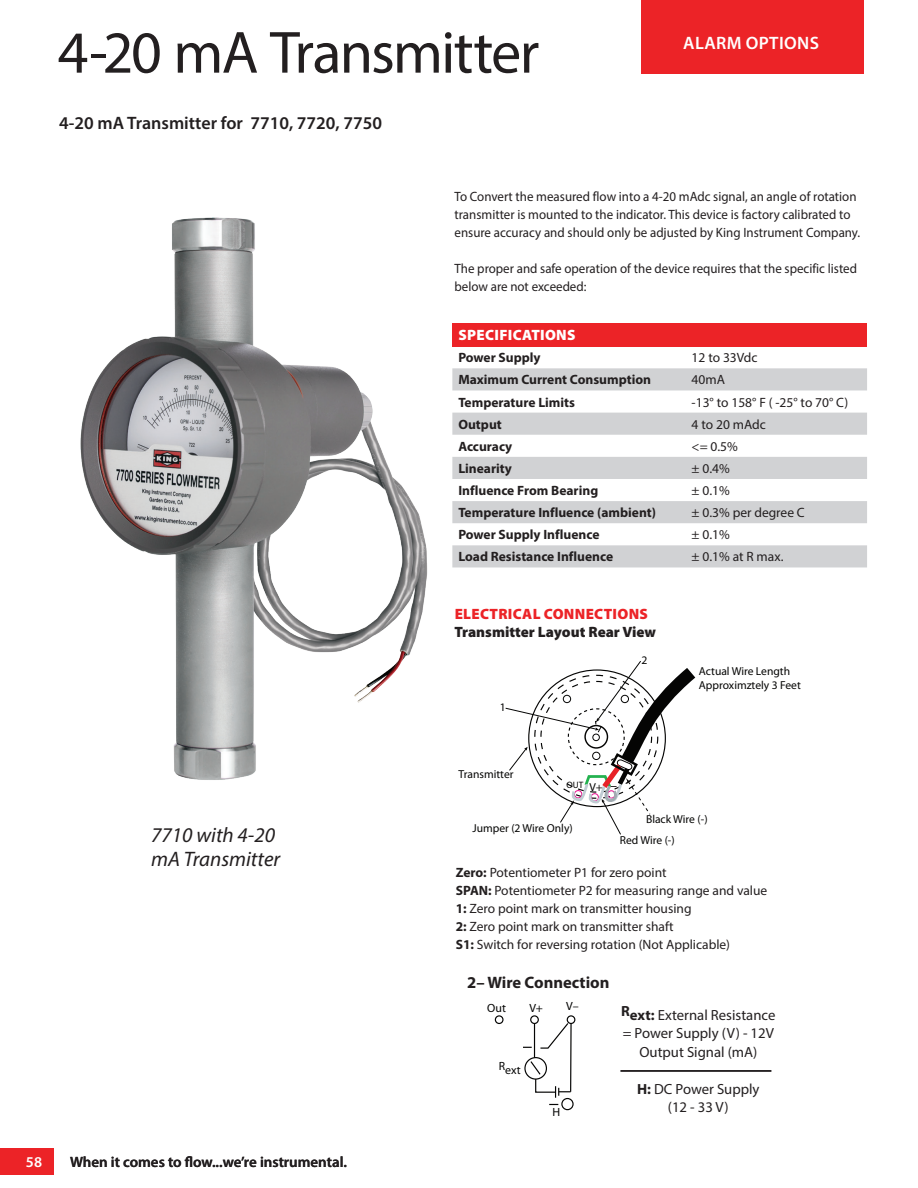
<style>
.page{position:relative;width:918px;height:1188px;background:#fff}
.page>*{position:absolute;margin:0;border:0;box-sizing:border-box;transform-origin:0 0}
.t1{font:60px "Myriad Pro";letter-spacing:-.03em;color:#231f20}
.t2{font:italic 21px/24px "Myriad Pro";color:#231f20}
.t3{font:600 18px "Myriad Pro";color:#231f20}
.t4{font:600 18px "Myriad Pro";letter-spacing:.02em;color:#fff}
.t5{font:700 16.5px "Myriad Pro";color:#231f20}
.t6{font:600 15px "Myriad Pro";color:#231f20}
.t7{font:900 15px "Myriad Pro";color:#231f20}
.t8{font:900 15px "Myriad Pro";letter-spacing:.02em;color:#ec2327}
.t9{font:900 15px "Myriad Pro";letter-spacing:.02em;color:#fff}
.t10{font:600 15px "Myriad Pro";color:#fff}
.t11{font:14.7px/18.5px "Myriad Pro";color:#231f20;text-align:center}
.t12{font:13.5px/18px "Myriad Pro";color:#231f20}
.t13{font:13.5px/18px "Myriad Pro";color:#231f20;scale:.96 1}
.t14{font:700 13.5px "Myriad Pro";color:#231f20}
.t15{font:11.85px "Myriad Pro";color:#050504}
.t16{font:11.55px/21.6px "Myriad Pro";color:#050504}
.t17{font:9.3px "Myriad Pro";color:#050504}
.s1{font-size:11.55px}
.s2{font-size:13.95px}
.s3{font-weight:700}
</style>
<div class="page">
<div style="left:641px;top:0;width:223px;height:73px;background:#ec2327"></div>
<div style="left:0;top:1148px;width:54px;height:26px;background:#ec2327"></div>
<svg style="left:505px;top:661px;width:191px;height:174px"></svg>
<hr style="left:620px;top:1070px;width:151px;height:2px;background:#231f20">
<div style="left:524px;top:1057px;width:23px;height:23px;border:1px solid #050504;border-radius:50%"></div>
<svg style="left:494px;top:1015px;width:10px;height:9px"></svg>
<div style="left:530px;top:1015px;width:9px;height:9px;border:1px solid #050504;border-radius:50%"></div>
<div style="left:567px;top:1015px;width:8px;height:9px;border:1px solid #050504;border-radius:50%"></div>
<svg style="left:540px;top:1022px;width:30px;height:27px"></svg>
<hr style="left:534px;top:1023px;width:1px;height:35px;background:#050504">
<hr style="left:570px;top:1023px;width:2px;height:69px;background:#050504">
<div style="left:561px;top:1098px;width:13px;height:12px;border:1px solid #050504;border-radius:50%"></div>
<svg style="left:529px;top:1060px;width:42px;height:38px"></svg>
<div style="left:452px;top:323px;width:415px;height:23px;background:#ec2327"></div>
<svg style="left:452px;top:368px;width:415px;height:199px;fill:#d1d2d4"></svg>
<img style="left:80px;top:217px;width:348px;height:563px">
<h1 class="t1" style="left:58px;top:16px;width:483px">4-20 mA Transmitter</h1>
<h3 class="t3" style="left:59px;top:111px;width:324px">4-20 mA Transmitter for 7710, 7720, 7750</h3>
<h3 class="t4" style="left:683px;top:31px;width:137px">ALARM OPTIONS</h3>
<p class="t13" style="left:455px;top:188px;width:424px">To Convert the measured flow into a 4-20 mAdc signal, an angle of rotation transmitter is mounted to the indicator. This device is factory calibrated to ensure accuracy and should only be adjusted by King Instrument Company.</p>
<p class="t13" style="left:455px;top:260px;width:421px">The proper and safe operation of the device requires that the specific listed below are not exceeded:</p>
<p class="t9" style="left:459px;top:327px;width:119px">SPECIFICATIONS</p>
<p class="t14" style="left:458px;top:349px;width:84px">Power Supply</p>
<p class="t12" style="left:692px;top:349px;width:67px">12 to 33Vdc</p>
<p class="t14" style="left:458px;top:371px;width:194px">Maximum Current Consumption</p>
<p class="t12" style="left:692px;top:371px;width:35px">40mA</p>
<p class="t14" style="left:458px;top:393px;width:118px">Temperature Limits</p>
<p class="t12" style="left:692px;top:393px;width:158px">-13° to 158° F ( -25° to 70° C)</p>
<p class="t14" style="left:458px;top:415px;width:45px">Output</p>
<p class="t12" style="left:692px;top:415px;width:76px">4 to 20 mAdc</p>
<p class="t14" style="left:458px;top:438px;width:56px">Accuracy</p>
<p class="t12" style="left:692px;top:437px;width:48px">&lt;= 0.5%</p>
<p class="t14" style="left:458px;top:460px;width:55px">Linearity</p>
<p class="t12" style="left:692px;top:459px;width:40px">± 0.4%</p>
<p class="t14" style="left:458px;top:482px;width:141px">Influence From Bearing</p>
<p class="t12" style="left:692px;top:481px;width:40px">± 0.1%</p>
<p class="t14" style="left:458px;top:504px;width:199px">Temperature Influence (ambient)</p>
<p class="t12" style="left:692px;top:504px;width:115px">± 0.3% per degree C</p>
<p class="t14" style="left:458px;top:526px;width:143px">Power Supply Influence</p>
<p class="t12" style="left:692px;top:526px;width:40px">± 0.1%</p>
<p class="t14" style="left:458px;top:548px;width:156px">Load Resistance Influence</p>
<p class="t12" style="left:692px;top:548px;width:93px">± 0.1% at R max.</p>
<p class="t8" style="left:455px;top:606px;width:195px">ELECTRICAL CONNECTIONS</p>
<p class="t7" style="left:455px;top:624px;width:203px">Transmitter Layout Rear View</p>
<h2 class="t2" style="left:151px;top:823px;width:131px">7710 with 4-20 mA Transmitter</h2>
<p class="t10" style="left:26px;top:1152px;width:18px">58</p>
<p class="t6" style="left:70px;top:1152px;width:278px">When it comes to flow...we’re instrumental.</p>
<p class="t16" style="left:500px;top:697px;width:7px">1</p>
<p class="t16" style="left:459px;top:763px;width:57px">Transmitter</p>
<p class="t16" style="left:641px;top:649px;width:7px">2</p>
<p class="t17" style="left:567px;top:779px;width:52px">OUT <span class="s1">V+</span> <span class="s2">–</span></p>
<p class="t16" style="left:699px;top:664px;width:104px;line-height:14px">Actual Wire Length<br>Approximztely 3 Feet</p>
<p class="t16" style="left:472px;top:817px;width:102px">Jumper (2 Wire Only)</p>
<p class="t16" style="left:620px;top:808px;width:89px;text-indent:26px">Black Wire (-)<br>Red Wire (-)</p>
<p class="t12" style="left:456px;top:864px;width:313px"><span class="s3">Zero:</span> Potentiometer P1 for zero point<br><span class="s3">SPAN:</span> Potentiometer P2 for measuring range and value <span class="s3">1:</span> Zero point mark on transmitter housing<br><span class="s3">2:</span> Zero point mark on transmitter shaft<br><span class="s3">S1:</span> Switch for reversing rotation (Not Applicable)</p>
<p class="t5" style="left:467px;top:972px;width:144px">2– Wire Connection</p>
<p class="t15" style="left:487px;top:1001px;width:20px">Out</p>
<p class="t15" style="left:529px;top:1000px;width:15px">V+</p>
<p class="t15" style="left:566px;top:998px;width:14px">V–</p>
<p class="t15" style="left:499px;top:1063px;width:23px">Rext</p>
<p class="t15" style="left:552px;top:1104px;width:9px">H</p>
<p class="t11" style="left:621px;top:1006px;width:156px"><sup>R</sup><span class="s3">ext:</span> External Resistance = Power Supply (V) - 12V<br>Output Signal (mA)</p>
<p class="t11" style="left:637px;top:1079px;width:124px"><span class="s3">H:</span> DC Power Supply (12 - 33 V)</p>
</div>
